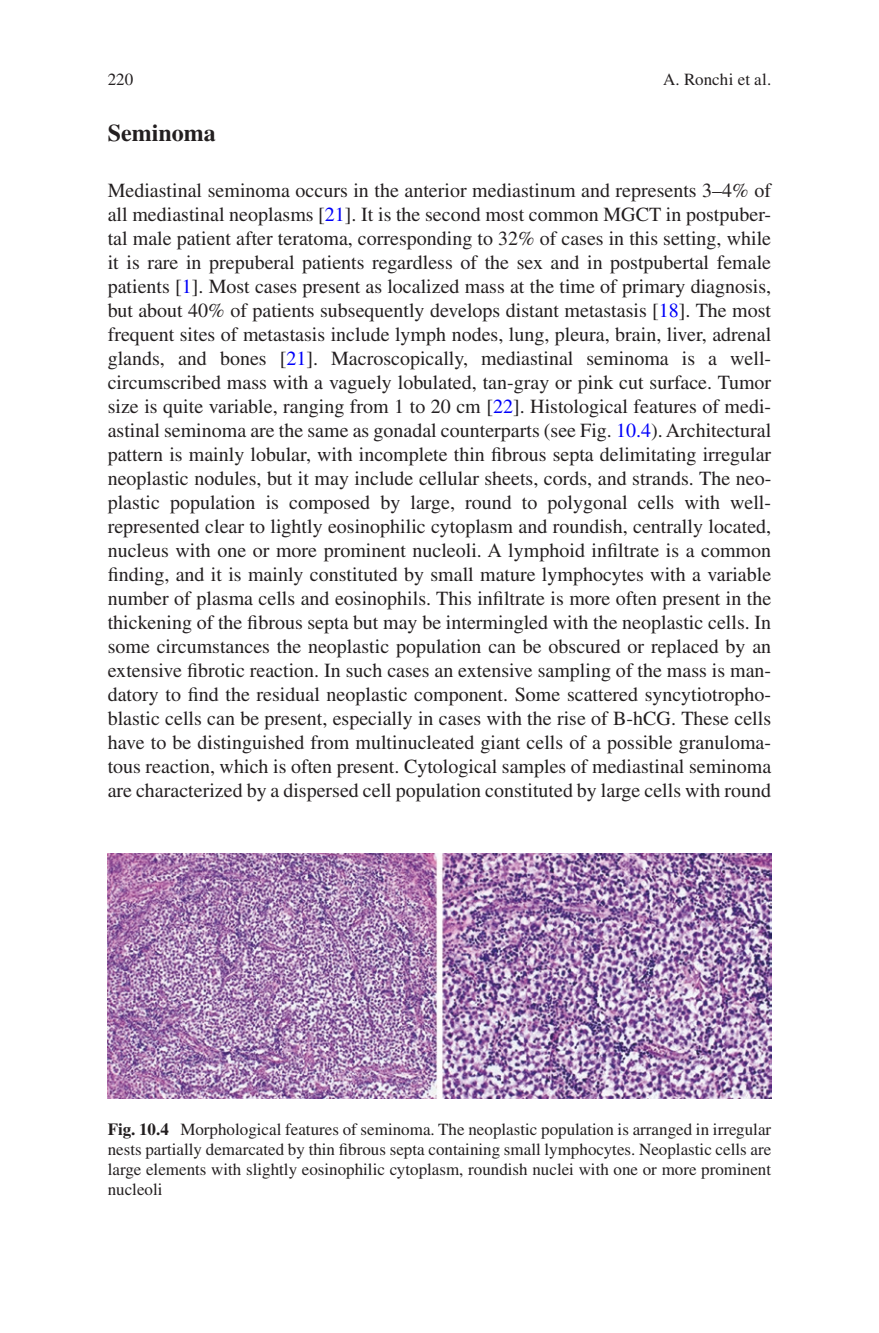
<style>
.page{position:relative;width:879px;height:1333px;background:#fff}
.page>*{position:absolute;margin:0;border:0;box-sizing:border-box;transform-origin:0 0}
.t1{font:700 24px "Hcbsnr Times LT Std";color:#231f20}
.t2{font:20px/24px "Yqrnwk Times LT Std";color:#231f20;text-align:justify}
.t3{font:17px/20px "Yqrnwk Times LT Std";color:#231f20;text-align:justify}
.t4{font:17px "Ytbvkc Times LT Std";color:#231f20}
.s1{color:#0000fa}
.s2{font-family:"Hcbsnr Times LT Std";font-weight:700}
</style>
<div class="page">
<img style="left:108px;top:853px;width:663px;height:245px">
<p class="t3" style="left:108px;top:69px;width:27px">220</p>
<p class="t1" style="left:108px;top:118px;width:109px">Seminoma</p>
<p class="t4" style="left:663px;top:70px;width:109px">A. Ronchi et al.</p>
<p class="t2" style="left:108px;top:178px;width:665px">Mediastinal seminoma occurs in the anterior mediastinum and represents 3–4% of all mediastinal neoplasms [<span class="s1">21</span>]. It is the second most common MGCT in postpuber&shy;tal male patient after teratoma, corresponding to 32% of cases in this setting, while it is rare in prepuberal patients regardless of the sex and in postpubertal female patients [<span class="s1">1</span>]. Most cases present as localized mass at the time of primary diagnosis, but about 40% of patients subsequently develops distant metastasis [<span class="s1">18</span>]. The most frequent sites of metastasis include lymph nodes, lung, pleura, brain, liver, adrenal glands, and bones [<span class="s1">21</span>]. Macroscopically, mediastinal seminoma is a well&shy;circumscribed mass with a vaguely lobulated, tan-gray or pink cut surface. Tumor size is quite variable, ranging from 1 to 20 cm [<span class="s1">22</span>]. Histological features of medi&shy;astinal seminoma are the same as gonadal counterparts (see Fig. <span class="s1">10.4</span>). Architectural pattern is mainly lobular, with incomplete thin fibrous septa delimitating irregular neoplastic nodules, but it may include cellular sheets, cords, and strands. The neo&shy;plastic population is composed by large, round to polygonal cells with well&shy;represented clear to lightly eosinophilic cytoplasm and roundish, centrally located, nucleus with one or more prominent nucleoli. A lymphoid infiltrate is a common finding, and it is mainly constituted by small mature lymphocytes with a variable number of plasma cells and eosinophils. This infiltrate is more often present in the thickening of the fibrous septa but may be intermingled with the neoplastic cells. In some circumstances the neoplastic population can be obscured or replaced by an extensive fibrotic reaction. In such cases an extensive sampling of the mass is man&shy;datory to find the residual neoplastic component. Some scattered syncytiotropho&shy;blastic cells can be present, especially in cases with the rise of B-hCG. These cells have to be distinguished from multinucleated giant cells of a possible granuloma&shy;tous reaction, which is often present. Cytological samples of mediastinal seminoma are characterized by a dispersed cell population constituted by large cells with round</p>
<p class="t3" style="left:108px;top:1118px;width:665px"><span class="s2">Fig. 10.4</span> Morphological features of seminoma. The neoplastic population is arranged in irregular nests partially demarcated by thin fibrous septa containing small lymphocytes. Neoplastic cells are large elements with slightly eosinophilic cytoplasm, roundish nuclei with one or more prominent nucleoli</p>
</div>
